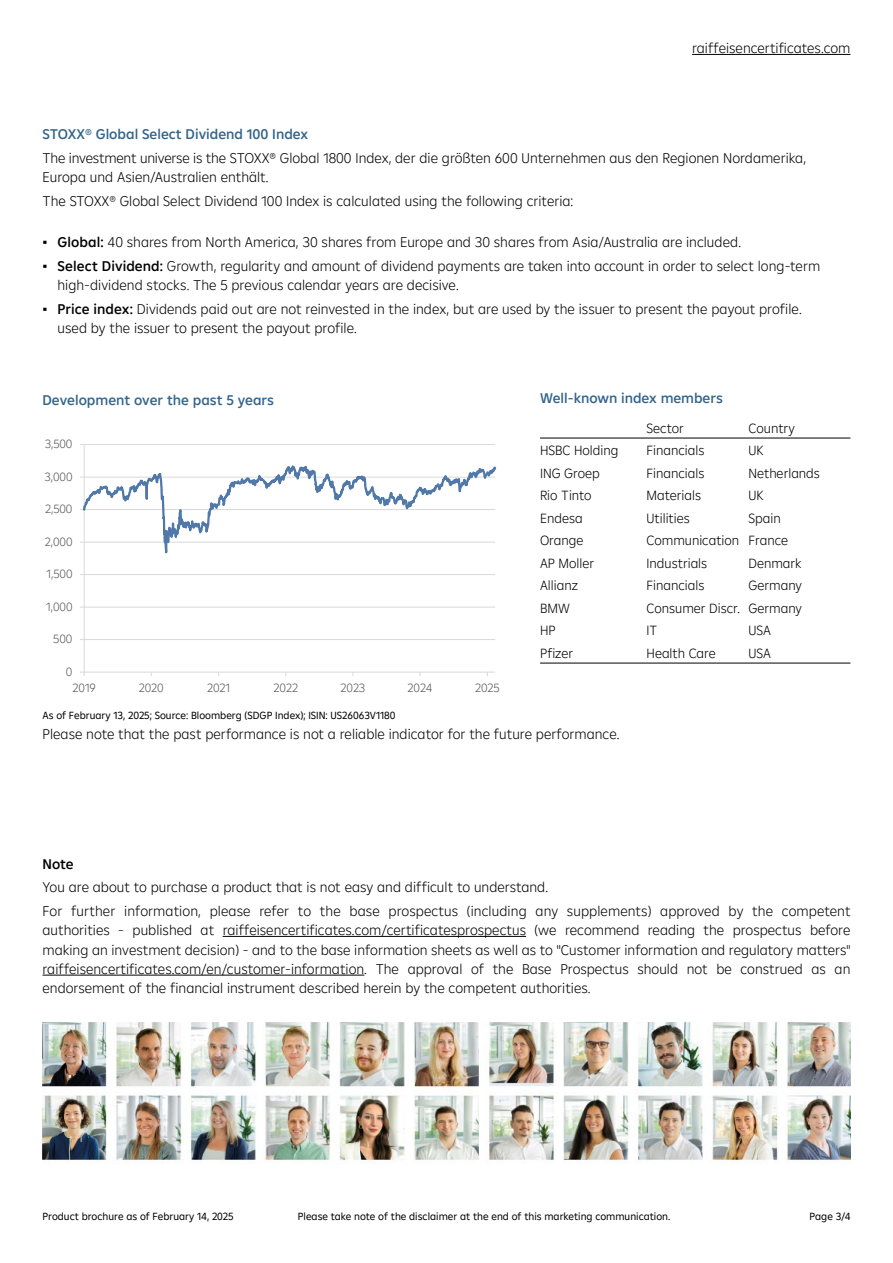
<style>
.page{position:relative;width:893px;height:1263px;background:#fff}
.page>*{position:absolute;margin:0;border:0;box-sizing:border-box;transform-origin:0 0}
.Liste{font:300 14.25px/19.4px "Amalia";color:#000}
.Überschrift_Spalte{font:300 14.25px/19.4px "Amalia";color:#000}
.Fußnote{font:300 14.25px "Amalia";color:#000}
.Überschrift_Spalte-2{font:500 14.25px "Amalia";color:#33648b}
.Kopfzeile{font:300 14.25px "Amalia";color:#000}
.Überschrift_Blau{font:500 14.25px "Amalia";color:#33648b}
.Überschrift_Spalte-3{font:500 14.25px "Amalia";color:#000}
.t1{font:300 13.5px "Amalia";color:#000}
.t2{font:300 12px "Amalia";letter-spacing:-.005em;color:#595959}
.Fußnote-2{font:10.5px "Amalia";color:#000}
.s1{font-family:"Trebuchet MS";font-weight:400}
.s2{font-weight:500}
</style>
<div class="page">
<hr style="left:692px;top:54px;width:158px;height:1px;background:#000">
<hr style="left:84px;top:639px;width:411px;height:1px;background:#d9d9d9">
<hr style="left:84px;top:444px;width:411px;height:1px;background:#d9d9d9">
<hr style="left:84px;top:445px;width:1px;height:227px;background:#d9d9d9">
<hr style="left:84px;top:672px;width:411px;height:1px;background:#d9d9d9">
<svg style="left:84px;top:448px;width:412px;height:180px"></svg>
<hr style="left:540px;top:438px;width:310px;height:1px;background:#000">
<hr style="left:540px;top:663px;width:310px;height:1px;background:#000">
<hr style="left:223px;top:936px;width:303px;height:1px;background:#000">
<hr style="left:43px;top:975px;width:321px;height:1px;background:#000">
<img style="left:43px;top:1022px;width:807px;height:142px">
<p class="Kopfzeile" style="left:692px;top:39px;width:160px">raiffeisencertificates.com</p>
<p class="Überschrift_Spalte-2" style="left:43px;top:125px;width:267px">STOXX® Global Select Dividend 100 Index</p>
<p class="Überschrift_Spalte" style="left:43px;top:147px;width:765px">The investment universe is the STOXX® Global 1800 Index, der die größten 600 Unternehmen aus den Regionen Nordamerika,<br>Europa und Asien/Australien enthält.</p>
<p class="Überschrift_Spalte" style="left:43px;top:190px;width:532px">The STOXX® Global Select Dividend 100 Index is calculated using the following criteria:</p>
<p class="Liste" style="left:43px;top:232px;width:700px"><span class="s1">▪</span> <span class="s2">Global:</span> 40 shares from North America, 30 shares from Europe and 30 shares from Asia/Australia are included.</p>
<p class="Liste" style="left:58px;top:256px;width:764px;text-indent:-15px"><span class="s1">▪</span> <span class="s2">Select Dividend:</span> Growth, regularity and amount of dividend payments are taken into account in order to select long-term high-dividend stocks. The 5 previous calendar years are decisive.</p>
<p class="Liste" style="left:58px;top:299px;width:746px;text-indent:-15px"><span class="s1">▪</span> <span class="s2">Price index:</span> Dividends paid out are not reinvested in the index, but are used by the issuer to present the payout profile. used by the issuer to present the payout profile.</p>
<p class="Überschrift_Spalte-2" style="left:43px;top:391px;width:233px">Development over the past 5 years</p>
<p class="t2" style="left:45px;top:436px;width:29px">3,500</p>
<p class="t2" style="left:44px;top:469px;width:30px">3,000</p>
<p class="t2" style="left:45px;top:501px;width:29px">2,500</p>
<p class="t2" style="left:45px;top:534px;width:29px">2,000</p>
<p class="t2" style="left:47px;top:566px;width:27px">1,500</p>
<p class="t2" style="left:46px;top:599px;width:28px">1,000</p>
<p class="t2" style="left:53px;top:631px;width:21px">500</p>
<p class="t2" style="left:66px;top:664px;width:8px">0</p>
<p class="t2" style="left:73px;top:680px;width:25px">2019</p>
<p class="t2" style="left:139px;top:680px;width:26px">2020</p>
<p class="t2" style="left:207px;top:680px;width:24px">2021</p>
<p class="t2" style="left:274px;top:680px;width:26px">2022</p>
<p class="t2" style="left:341px;top:680px;width:26px">2023</p>
<p class="t2" style="left:408px;top:680px;width:26px">2024</p>
<p class="t2" style="left:475px;top:680px;width:26px">2025</p>
<p class="Überschrift_Blau" style="left:540px;top:389px;width:184px">Well-known index members</p>
<p class="t1" style="left:646px;top:419px;width:39px">Sector</p>
<p class="t1" style="left:749px;top:419px;width:48px">Country</p>
<p class="t1" style="left:540px;top:442px;width:80px">HSBC Holding</p>
<p class="t1" style="left:647px;top:442px;width:59px">Financials</p>
<p class="t1" style="left:749px;top:442px;width:17px">UK</p>
<p class="t1" style="left:540px;top:464px;width:61px">ING Groep</p>
<p class="t1" style="left:647px;top:464px;width:59px">Financials</p>
<p class="t1" style="left:749px;top:464px;width:73px">Netherlands</p>
<p class="t1" style="left:540px;top:487px;width:53px">Rio Tinto</p>
<p class="t1" style="left:647px;top:487px;width:56px">Materials</p>
<p class="t1" style="left:749px;top:487px;width:17px">UK</p>
<p class="t1" style="left:540px;top:509px;width:44px">Endesa</p>
<p class="t1" style="left:647px;top:509px;width:45px">Utilities</p>
<p class="t1" style="left:749px;top:509px;width:34px">Spain</p>
<p class="t1" style="left:540px;top:532px;width:45px">Orange</p>
<p class="t1" style="left:647px;top:532px;width:143px">Communication France</p>
<p class="t1" style="left:540px;top:554px;width:56px">AP Moller</p>
<p class="t1" style="left:647px;top:554px;width:62px">Industrials</p>
<p class="t1" style="left:749px;top:554px;width:55px">Denmark</p>
<p class="t1" style="left:540px;top:577px;width:39px">Allianz</p>
<p class="t1" style="left:647px;top:577px;width:59px">Financials</p>
<p class="t1" style="left:749px;top:577px;width:55px">Germany</p>
<p class="t1" style="left:540px;top:599px;width:31px">BMW</p>
<p class="t1" style="left:647px;top:599px;width:157px">Consumer Discr. Germany</p>
<p class="t1" style="left:540px;top:622px;width:17px">HP</p>
<p class="t1" style="left:647px;top:622px;width:12px">IT</p>
<p class="t1" style="left:749px;top:622px;width:24px">USA</p>
<p class="t1" style="left:540px;top:644px;width:35px">Pfizer</p>
<p class="t1" style="left:647px;top:644px;width:71px">Health Care</p>
<p class="t1" style="left:749px;top:644px;width:24px">USA</p>
<p class="Fußnote-2" style="left:43px;top:709px;width:354px">As of February 13, 2025; Source: Bloomberg (SDGP Index); ISIN: US26063V1180</p>
<p class="Fußnote" style="left:43px;top:724px;width:578px">Please note that the past performance is not a reliable indicator for the future performance.</p>
<p class="Überschrift_Spalte-3" style="left:43px;top:854px;width:33px">Note</p>
<p class="Liste" style="left:43px;top:877px;width:507px">You are about to purchase a product that is not easy and difficult to understand.</p>
<p class="Liste" style="left:43px;top:901px;width:809px;text-align:justify">For further information, please refer to the base prospectus (including any supplements) approved by the competent authorities - published at raiffeisencertificates.com/certificatesprospectus (we recommend reading the prospectus before making an investment decision) - and to the base information sheets as well as to "Customer information and regulatory matters" raiffeisencertificates.com/en/customer-information. The approval of the Base Prospectus should not be construed as an endorsement of the financial instrument described herein by the competent authorities.</p>
<p class="Fußnote-2" style="left:43px;top:1210px;width:193px">Product brochure as of February 14, 2025</p>
<p class="Fußnote-2" style="left:298px;top:1209px;width:374px">Please take note of the disclaimer at the end of this marketing communication.</p>
<p class="Fußnote-2" style="left:810px;top:1209px;width:43px">Page 3/4</p>
</div>
